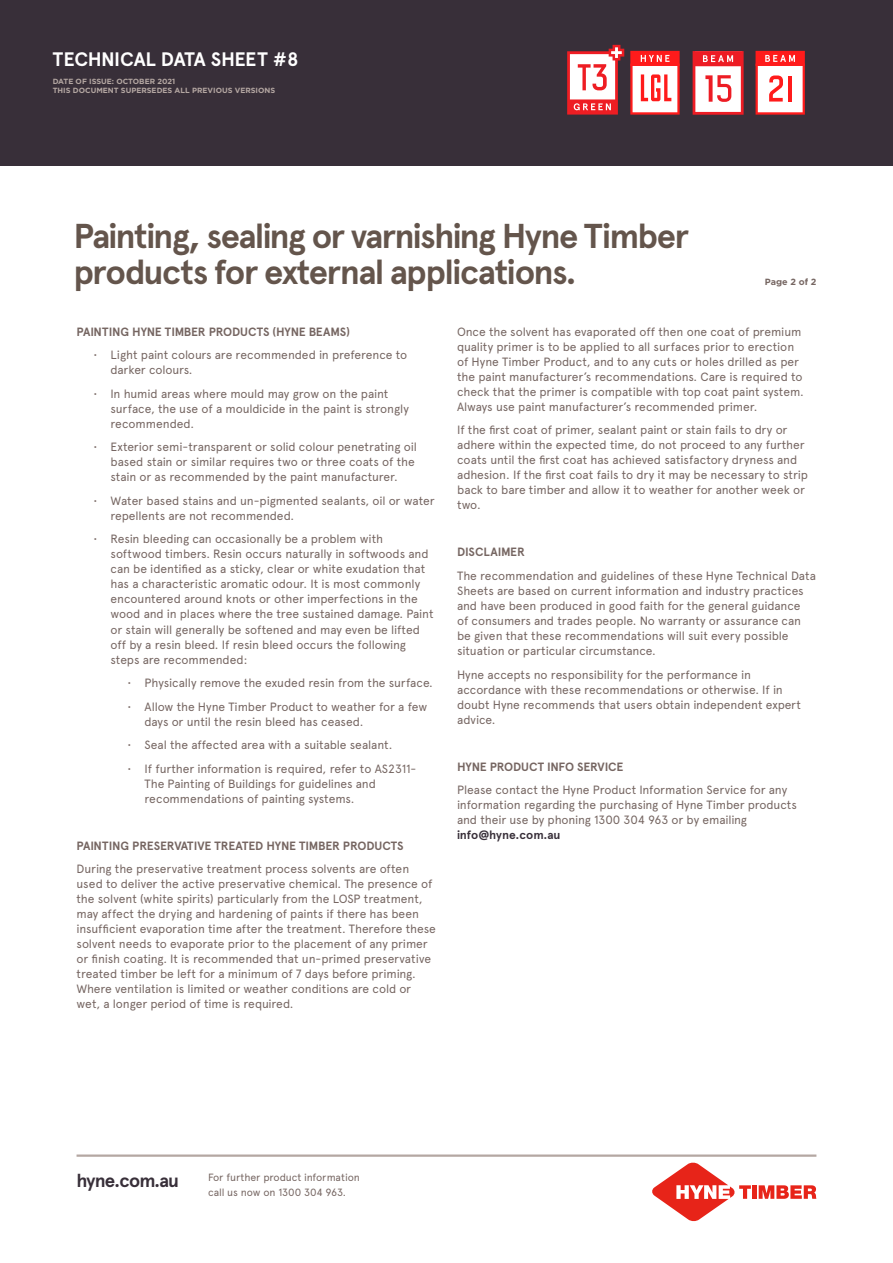
<style>
.page{position:relative;width:893px;height:1263px;background:#fff}
.page>*{position:absolute;margin:0;border:0;box-sizing:border-box;transform-origin:0 0}
.t1{font:700 34.5px/36px "Apercu Pro";letter-spacing:-.045em;color:#64554c}
.Tech_Data_Sheet_Head{font:700 19.5px "Apercu Pro";letter-spacing:-.015em;color:#fff}
.Tech_Data_Sheet_Webs{font:700 18.6px "Apercu Pro";letter-spacing:-.05em;color:#382f39}
.Tech_Data_Sheet_Subh{font:12px/15px "Apercu Pro";letter-spacing:-.01em;color:#766662}
.Tech_Data_Sheet_Subh-2{font:700 12px "Apercu Pro";letter-spacing:-.01em;color:#766662}
.Tech_Data_Sheet_Foot{font:10.5px "Apercu Pro";letter-spacing:-.01em;color:#766662}
.Tech_Data_Sheet_Cont{font:700 9px "Gotham HTF";color:#766662}
.Tech_Data_Sheet_Head-2{font:700 7.5px "Gotham HTF";color:#b4a7a2}
.s1{font-family:"Apercu";font-weight:700;color:#382f39}
</style>
<div class="page">
<div style="left:0;top:0;width:893px;height:165px;background:#382f39"></div>
<hr style="left:77px;top:1154px;width:739px;height:3px;background:#b4a7a2">
<svg style="left:567px;top:45px;width:57px;height:70px"></svg>
<svg style="left:693px;top:51px;width:51px;height:64px;background:#f49ea1"></svg>
<svg style="left:630px;top:51px;width:50px;height:64px;background:#fb9999"></svg>
<svg style="left:755px;top:51px;width:50px;height:64px;background:#faa5a5"></svg>
<hr style="left:788px;top:76px;width:4px;height:26px;background:#ff1b1b">
<svg style="left:652px;top:1162px;width:99px;height:60px"></svg>
<div style="left:752px;top:1185px;width:5px;height:14px;background:#e72419"></div>
<svg style="left:759px;top:1185px;width:57px;height:14px"></svg>
<p class="Tech_Data_Sheet_Head" style="left:53px;top:44px;width:247px">TECHNICAL DATA SHEET #8</p>
<p class="Tech_Data_Sheet_Head-2" style="left:53px;top:77px;width:124px">DATE OF ISSUE: OCTOBER 2021</p>
<p class="Tech_Data_Sheet_Head-2" style="left:53px;top:86px;width:224px">THIS DOCUMENT SUPERSEDES ALL PREVIOUS VERSIONS</p>
<p class="t1" style="left:73px;top:217px;width:617px">Painting, sealing or varnishing Hyne Timber products for external applications.</p>
<p class="Tech_Data_Sheet_Cont" style="left:765px;top:276px;width:53px">Page 2 of 2</p>
<p class="Tech_Data_Sheet_Subh-2" style="left:77px;top:323px;width:275px">PAINTING HYNE TIMBER PRODUCTS (HYNE BEAMS)</p>
<p class="Tech_Data_Sheet_Subh" style="left:111px;top:347px;width:298px;text-indent:-17px">• Light paint colours are recommended in preference to darker colours.</p>
<p class="Tech_Data_Sheet_Subh" style="left:111px;top:385px;width:300px;text-indent:-17px">• In humid areas where mould may grow on the paint surface, the use of a mouldicide in the paint is strongly recommended.</p>
<p class="Tech_Data_Sheet_Subh" style="left:111px;top:439px;width:308px;text-indent:-17px">• Exterior semi-transparent or solid colour penetrating oil based stain or similar requires two or three coats of the stain or as recommended by the paint manufacturer.</p>
<p class="Tech_Data_Sheet_Subh" style="left:111px;top:492px;width:326px;text-indent:-17px">• Water based stains and un-pigmented sealants, oil or water repellents are not recommended.</p>
<p class="Tech_Data_Sheet_Subh" style="left:111px;top:531px;width:324px;text-indent:-17px">• Resin bleeding can occasionally be a problem with softwood timbers. Resin occurs naturally in softwoods and can be identified as a sticky, clear or white exudation that has a characteristic aromatic odour. It is most commonly encountered around knots or other imperfections in the wood and in places where the tree sustained damage. Paint or stain will generally be softened and may even be lifted off by a resin bleed. If resin bleed occurs the following steps are recommended:</p>
<p class="Tech_Data_Sheet_Subh" style="left:128px;top:674px;width:307px">• Physically remove the exuded resin from the surface.</p>
<p class="Tech_Data_Sheet_Subh" style="left:145px;top:698px;width:284px;text-indent:-17px">• Allow the Hyne Timber Product to weather for a few days or until the resin bleed has ceased.</p>
<p class="Tech_Data_Sheet_Subh" style="left:128px;top:736px;width:266px">• Seal the affected area with a suitable sealant.</p>
<p class="Tech_Data_Sheet_Subh" style="left:145px;top:760px;width:273px;text-indent:-17px">• If further information is required, refer to AS2311-<br>The Painting of Buildings for guidelines and recommendations of painting systems.</p>
<p class="Tech_Data_Sheet_Subh-2" style="left:77px;top:836px;width:329px">PAINTING PRESERVATIVE TREATED HYNE TIMBER PRODUCTS</p>
<p class="Tech_Data_Sheet_Subh" style="left:77px;top:860px;width:361px">During the preservative treatment process solvents are often used to deliver the active preservative chemical. The presence of the solvent (white spirits) particularly from the LOSP treatment, may affect the drying and hardening of paints if there has been insufficient evaporation time after the treatment. Therefore these solvent needs to evaporate prior to the placement of any primer or finish coating. It is recommended that un-primed preservative treated timber be left for a minimum of 7 days before priming.<br>Where ventilation is limited or weather conditions are cold or wet, a longer period of time is required.</p>
<p class="Tech_Data_Sheet_Subh" style="left:457px;top:323px;width:348px">Once the solvent has evaporated off then one coat of premium quality primer is to be applied to all surfaces prior to erection of Hyne Timber Product, and to any cuts or holes drilled as per the paint manufacturer’s recommendations. Care is required to check that the primer is compatible with top coat paint system.<br>Always use paint manufacturer’s recommended primer.</p>
<p class="Tech_Data_Sheet_Subh" style="left:457px;top:422px;width:352px">If the first coat of primer, sealant paint or stain fails to dry or adhere within the expected time, do not proceed to any further coats until the first coat has achieved satisfactory dryness and adhesion. If the first coat fails to dry it may be necessary to strip back to bare timber and allow it to weather for another week or two.</p>
<p class="Tech_Data_Sheet_Subh-2" style="left:457px;top:543px;width:69px">DISCLAIMER</p>
<p class="Tech_Data_Sheet_Subh" style="left:457px;top:567px;width:360px">The recommendation and guidelines of these Hyne Technical Data Sheets are based on current information and industry practices and have been produced in good faith for the general guidance<br>of consumers and trades people. No warranty or assurance can be given that these recommendations will suit every possible situation or particular circumstance.</p>
<p class="Tech_Data_Sheet_Subh" style="left:457px;top:666px;width:345px">Hyne accepts no responsibility for the performance in accordance with these recommendations or otherwise. If in doubt Hyne recommends that users obtain independent expert advice.</p>
<p class="Tech_Data_Sheet_Subh-2" style="left:457px;top:757px;width:168px">HYNE PRODUCT INFO SERVICE</p>
<p class="Tech_Data_Sheet_Subh" style="left:457px;top:781px;width:341px">Please contact the Hyne Product Information Service for any information regarding the purchasing of Hyne Timber products and their use by phoning 1300 304 963 or by emailing <span class="s1">info@hyne.com.au</span></p>
<p class="Tech_Data_Sheet_Webs" style="left:77px;top:1167px;width:104px">hyne.com.au</p>
<p class="Tech_Data_Sheet_Foot" style="left:208px;top:1170px;width:153px">For further product information</p>
<p class="Tech_Data_Sheet_Foot" style="left:208px;top:1185px;width:140px">call us now on 1300 304 963.</p>
</div>
